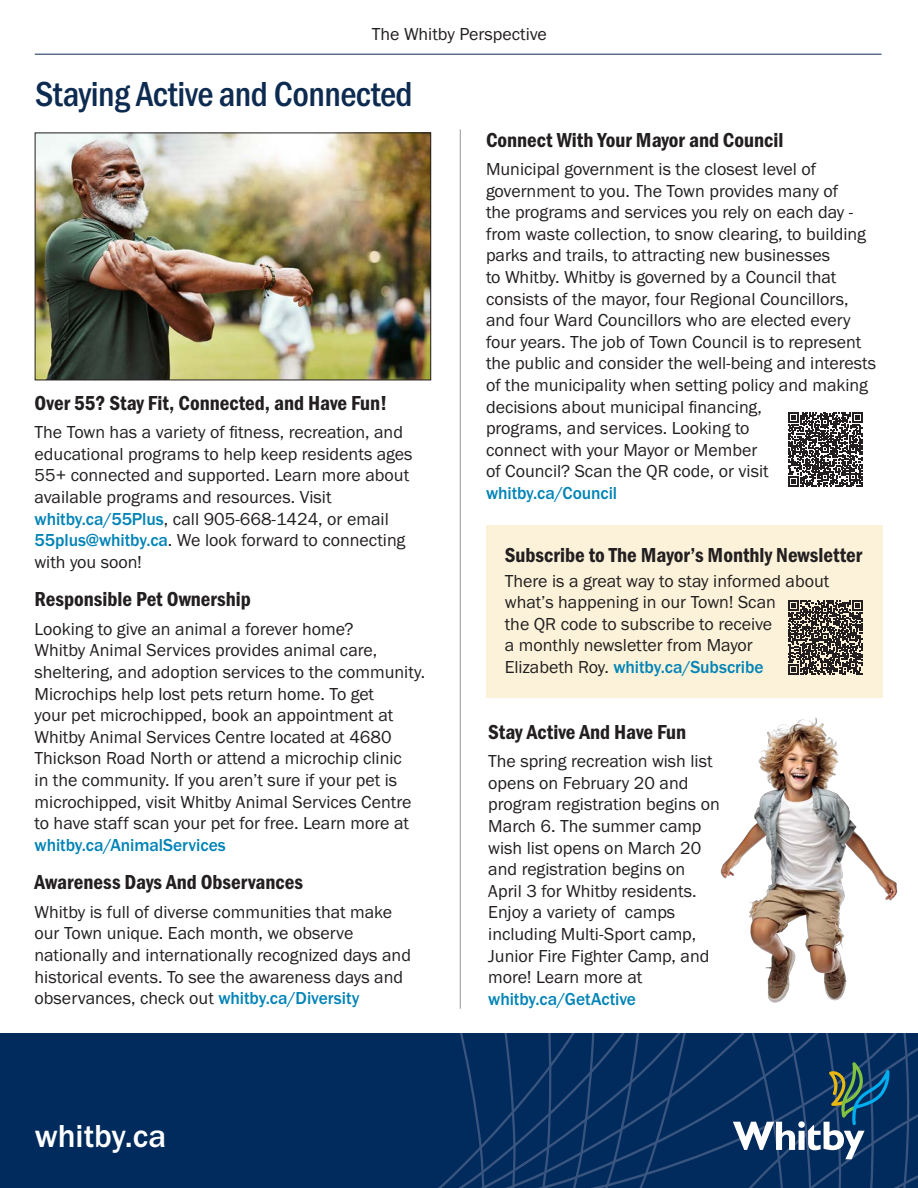
<style>
.page{position:relative;width:918px;height:1188px;background:#fff}
.page>*{position:absolute;margin:0;border:0;box-sizing:border-box;transform-origin:0 0}
.Headline_-_Main_24_pt{font:500 36px "Franklin Gothic URW Cond";letter-spacing:-.015em;color:#0d2b51}
.t1{font:500 33px "Franklin Gothic URW";color:#fff}
.Headline_-_Condensed_Bold_14_pt{font:21px "Franklin Gothic URW Con Dem";color:#231f20}
.Body_-_Regular_12_pt{font:18px/21.6px "Franklin Gothic URW Boo";color:#231f20}
.t2{font:500 18px "Franklin Gothic URW";letter-spacing:-.005em;color:#0083b6}
.s1{font-family:"Franklin Gothic URW";font-weight:500;color:#0083b6}
</style>
<div class="page">
<hr style="left:35px;top:54px;width:847px;height:1px;background:#0d2b51">
<div style="left:0;top:1033px;width:918px;height:155px;background:#002b5c"></div>
<svg style="left:733px;top:1062px;width:156px;height:97px"></svg>
<hr style="left:460px;top:129px;width:1px;height:880px;background:#939598">
<img style="left:37px;top:135px;width:392px;height:243px">
<div style="left:35px;top:133px;width:396px;height:247px;border:1px solid #231f20"></div>
<div style="left:487px;top:525px;width:396px;height:172px;background:#fbf2d9"></div>
<svg style="left:788px;top:600px;width:74px;height:75px"></svg>
<img style="left:720px;top:717px;width:178px;height:286px">
<svg style="left:788px;top:412px;width:74px;height:75px"></svg>
<p class="Body_-_Regular_12_pt" style="left:372px;top:23px;width:177px">The Whitby Perspective</p>
<p class="Headline_-_Main_24_pt" style="left:35px;top:68px;width:379px">Staying Active and Connected</p>
<p class="Headline_-_Condensed_Bold_14_pt" style="left:35px;top:389px;width:354px">Over 55? Stay Fit, Connected, and Have Fun!</p>
<p class="Body_-_Regular_12_pt" style="left:35px;top:421px;width:380px">The Town has a variety of fitness, recreation, and educational programs to help keep residents ages 55+ connected and supported. Learn more about available programs and resources. Visit <span class="s1">whitby.ca/55Plus</span>, call 905-668-1424, or email <span class="s1">55plus@whitby.ca</span>. We look forward to connecting with you soon!</p>
<p class="Headline_-_Condensed_Bold_14_pt" style="left:35px;top:585px;width:218px">Responsible Pet Ownership</p>
<p class="Body_-_Regular_12_pt" style="left:35px;top:618px;width:392px">Looking to give an animal a forever home?<br>Whitby Animal Services provides animal care, sheltering, and adoption services to the community.<br>Microchips help lost pets return home. To get<br>your pet microchipped, book an appointment at Whitby Animal Services Centre located at 4680<br>Thickson Road North or attend a microchip clinic<br>in the community. If you aren’t sure if your pet is microchipped, visit Whitby Animal Services Centre to have staff scan your pet for free. Learn more at <span class="s1">whitby.ca/AnimalServices</span></p>
<p class="Headline_-_Condensed_Bold_14_pt" style="left:35px;top:868px;width:270px">Awareness Days And Observances</p>
<p class="Body_-_Regular_12_pt" style="left:35px;top:901px;width:378px">Whitby is full of diverse communities that make our Town unique. Each month, we observe nationally and internationally recognized days and historical events. To see the awareness days and observances, check out <span class="s1">whitby.ca/Diversity</span></p>
<h2 class="t1" style="left:35px;top:1116px;width:133px">whitby.ca</h2>
<p class="Headline_-_Condensed_Bold_14_pt" style="left:486px;top:126px;width:299px">Connect With Your Mayor and Council</p>
<p class="Body_-_Regular_12_pt" style="left:486px;top:158px;width:392px">Municipal government is the closest level of government to you. The Town provides many of<br>the programs and services you rely on each day - from waste collection, to snow clearing, to building parks and trails, to attracting new businesses<br>to Whitby. Whitby is governed by a Council that consists of the mayor, four Regional Councillors, and four Ward Councillors who are elected every four years. The job of Town Council is to represent the public and consider the well-being and interests of the municipality when setting policy and making decisions about municipal financing,<br>programs, and services. Looking to<br>connect with your Mayor or Member<br>of Council? Scan the QR code, or visit</p>
<p class="t2" style="left:486px;top:482px;width:133px">whitby.ca/Council</p>
<p class="Headline_-_Condensed_Bold_14_pt" style="left:505px;top:541px;width:359px">Subscribe to The Mayor’s Monthly Newsletter</p>
<p class="Body_-_Regular_12_pt" style="left:505px;top:569px;width:326px">There is a great way to stay informed about what’s happening in our Town! Scan<br>the QR code to subscribe to receive<br>a monthly newsletter from Mayor<br>Elizabeth Roy. <span class="s1">whitby.ca/Subscribe</span></p>
<p class="Headline_-_Condensed_Bold_14_pt" style="left:488px;top:718px;width:200px">Stay Active And Have Fun</p>
<p class="Body_-_Regular_12_pt" style="left:488px;top:750px;width:233px">The spring recreation wish list opens on February 20 and program registration begins on<br>March 6. The summer camp wish list opens on March 20 and registration begins on<br>April 3 for Whitby residents.<br>Enjoy a variety of camps including Multi-Sport camp,<br>Junior Fire Fighter Camp, and more! Learn more at</p>
<p class="t2" style="left:488px;top:988px;width:149px">whitby.ca/GetActive</p>
</div>
